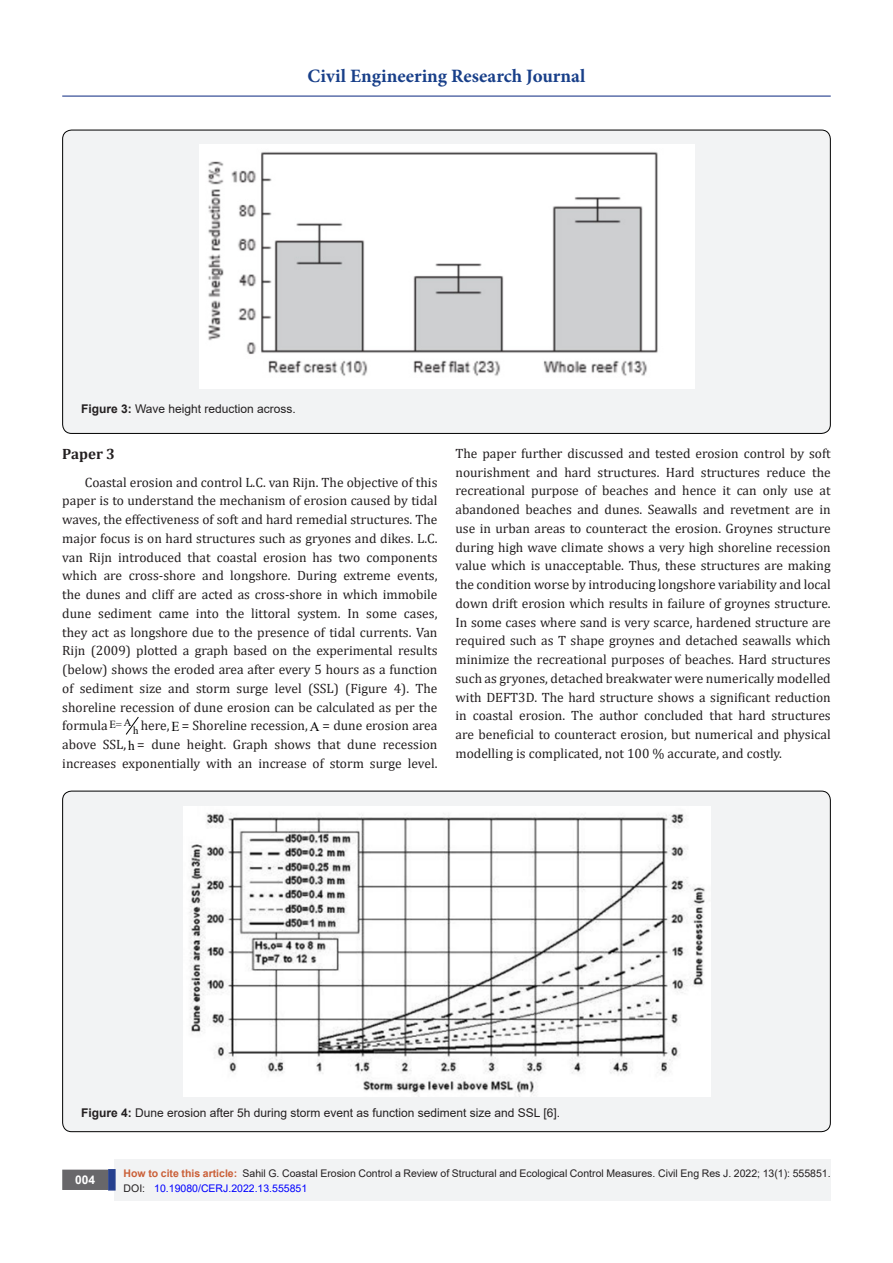
<style>
.page{position:relative;width:893px;height:1263px;background:#fff}
.page>*{position:absolute;margin:0;border:0;box-sizing:border-box;transform-origin:0 0}
.t1{font:700 18.9px "Minion Pro";color:#183f89}
.List_Paragraph{font:700 15px "Cambria";color:#231f20}
.t2{font:13.5px/18.8px "Cambria";color:#231f20;text-align:justify}
.t3{font:12px "Arial";color:#231f20}
.t4{font:700 12px "Arial";color:#fff}
.t5{font:10.8px "Times New Roman";color:#000}
.t6{font:10.5px/15px "Arial";color:#231f20}
.s1{font-weight:700}
.s2{font-family:"Times New Roman";font-size:13.65px;color:#000}
.s3{font-weight:700;color:#ca5f37}
.s4{color:#00f}
</style>
<div class="page">
<div style="left:115px;top:1160px;width:716px;height:41px;background:#f2f3f4"></div>
<div style="left:63px;top:1170px;width:44px;height:19px;background:#68676a"></div>
<div style="left:62px;top:1169px;width:46px;height:21px;border:2px solid #68676a"></div>
<svg style="left:108px;top:1169px;width:8px;height:21px"></svg>
<hr style="left:62px;top:96px;width:769px;height:1px;background:#253f8e">
<div style="left:63px;top:130px;width:767px;height:303px;background:#f2f3f4;border-radius:9px"></div>
<img style="left:200px;top:144px;width:494px;height:244px">
<svg style="left:126px;top:717px;width:13px;height:18px"></svg>
<div style="left:63px;top:791px;width:767px;height:341px;background:#f2f3f4;border-radius:9px"></div>
<img style="left:183px;top:807px;width:528px;height:289px">
<h1 class="t1" style="left:308px;top:63px;width:279px">Civil Engineering Research Journal</h1>
<p class="t3" style="left:81px;top:400px;width:216px"><span class="s1">Figure 3:</span> Wave height reduction across.</p>
<p class="List_Paragraph" style="left:62px;top:443px;width:54px">Paper 3</p>
<p class="t2" style="left:62px;top:473px;width:377px;text-indent:22px">Coastal erosion and control L.C. van Rijn. The objective of this paper is to understand the mechanism of erosion caused by tidal waves, the effectiveness of soft and hard remedial structures. The major focus is on hard structures such as gryones and dikes. L.C. van Rijn introduced that coastal erosion has two components which are cross-shore and longshore. During extreme events, the dunes and cliff are acted as cross-shore in which immobile dune sediment came into the littoral system. In some cases, they act as longshore due to the presence of tidal currents. Van Rijn (2009) plotted a graph based on the experimental results (below) shows the eroded area after every 5 hours as a function of sediment size and storm surge level (SSL) (Figure 4). The shoreline recession of dune erosion can be calculated as per the formula</p>
<p class="t5" style="left:109px;top:717px;width:23px">E=A</p>
<p class="t2" style="left:62px;top:716px;width:377px;text-indent:79px">here,<span class="s2">E</span> = Shoreline recession, <span class="s2">A</span> = dune erosion area above SSL, <span class="s2">h</span> = dune height. Graph shows that dune recession increases exponentially with an increase of storm surge level.</p>
<p class="t5" style="left:133px;top:723px;width:7px">h</p>
<p class="t2" style="left:455px;top:444px;width:377px">The paper further discussed and tested erosion control by soft nourishment and hard structures. Hard structures reduce the recreational purpose of beaches and hence it can only use at abandoned beaches and dunes. Seawalls and revetment are in use in urban areas to counteract the erosion. Groynes structure during high wave climate shows a very high shoreline recession value which is unacceptable. Thus, these structures are making the condition worse by introducing longshore variability and local down drift erosion which results in failure of groynes structure.<br>In some cases where sand is very scarce, hardened structure are required such as T shape groynes and detached seawalls which minimize the recreational purposes of beaches. Hard structures such as gryones, detached breakwater were numerically modelled with DEFT3D. The hard structure shows a significant reduction in coastal erosion. The author concluded that hard structures are beneficial to counteract erosion, but numerical and physical modelling is complicated, not 100 % accurate, and costly.</p>
<p class="t3" style="left:81px;top:1104px;width:481px"><span class="s1">Figure 4:</span> Dune erosion after 5h during storm event as function sediment size and SSL [6].</p>
<p class="t4" style="left:75px;top:1171px;width:22px">004</p>
<p class="t6" style="left:124px;top:1165px;width:709px"><span class="s3">How to cite this article:</span> Sahil G. Coastal Erosion Control a Review of Structural and Ecological Control Measures. Civil Eng Res J. 2022; 13(1): 555851.<br>DOI: <span class="s4">10.19080/CERJ.2022.13.555851</span></p>
</div>
